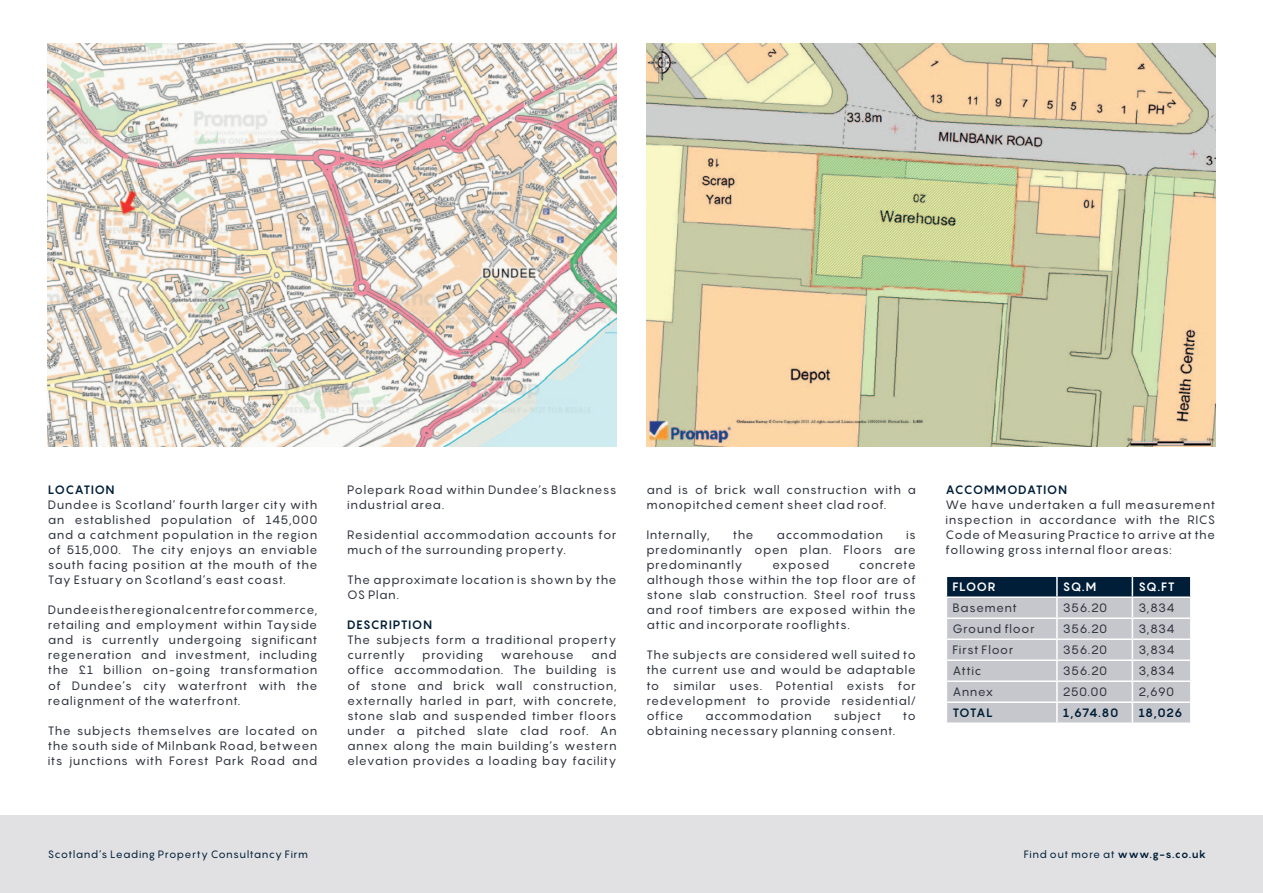
<style>
.page{position:relative;width:1263px;height:893px;background:#fff}
.page>*{position:absolute;margin:0;border:0;box-sizing:border-box;transform-origin:0 0}
.t1{font:12px/15px "Pangram";letter-spacing:.035em;color:#30343e;text-align:justify}
.t2{font:700 12px "Pangram";letter-spacing:.03em;color:#001e37}
.t3{font:700 12px "Pangram";letter-spacing:.03em;color:#fff}
.t4{font:700 12px "Pangram";letter-spacing:.05em;color:#001e37}
.t5{font:10.5px "Pangram";letter-spacing:.045em;color:#001e37}
.s1{font-weight:700}
</style>
<div class="page">
<div style="left:0;top:815px;width:1263px;height:78px;background:#e1e1e3"></div>
<svg style="left:946px;top:576px;width:245px;height:146px;background:#b1b5bc"></svg>
<img style="left:48px;top:43px;width:568px;height:403px">
<img style="left:646px;top:43px;width:569px;height:403px">
<p class="t2" style="left:48px;top:482px;width:68px">LOCATION</p>
<p class="t1" style="left:48px;top:497px;width:271px">Dundee is Scotland’ fourth larger city with an established population of 145,000 and a catchment population in the region of 515,000. The city enjoys an enviable south facing position at the mouth of the Tay Estuary on Scotland’s east coast.</p>
<p class="t1" style="left:48px;top:602px;width:271px">Dundee is the regional centre for commerce, retailing and employment within Tayside and is currently undergoing significant regeneration and investment, including the £1 billion on-going transformation of Dundee’s city waterfront with the realignment of the waterfront.</p>
<p class="t1" style="left:48px;top:722px;width:271px">The subjects themselves are located on the south side of Milnbank Road, between its junctions with Forest Park Road and</p>
<p class="t1" style="left:347px;top:482px;width:271px">Polepark Road within Dundee’s Blackness industrial area.</p>
<p class="t1" style="left:347px;top:527px;width:271px">Residential accommodation accounts for much of the surrounding property.</p>
<p class="t1" style="left:347px;top:572px;width:271px">The approximate location is shown by the<br>OS Plan.</p>
<p class="t4" style="left:347px;top:617px;width:86px">DESCRIPTION</p>
<p class="t1" style="left:347px;top:632px;width:271px">The subjects form a traditional property currently</p>
<p class="t1" style="left:347px;top:647px;width:271px;text-indent:244px">and office accommodation. The building is of stone and brick wall construction, externally harled in part, with concrete, stone slab and suspended timber floors under a pitched slate clad roof. An annex along the main building’s western elevation provides a loading bay facility</p>
<p class="t1" style="left:422px;top:647px;width:63px">providing</p>
<p class="t1" style="left:500px;top:647px;width:75px">warehouse</p>
<p class="t1" style="left:646px;top:482px;width:271px">and is of brick wall construction with a monopitched cement sheet clad roof.</p>
<p class="t1" style="left:646px;top:527px;width:65px">Internally,</p>
<p class="t1" style="left:733px;top:527px;width:22px">the</p>
<p class="t1" style="left:776px;top:527px;width:108px">accommodation</p>
<p class="t1" style="left:646px;top:527px;width:271px;text-indent:260px">is predominantly open plan. Floors are predominantly</p>
<p class="t1" style="left:772px;top:557px;width:59px">exposed</p>
<p class="t1" style="left:646px;top:557px;width:271px;text-indent:212px">concrete although those within the top floor are of stone slab construction. Steel roof truss and roof timbers are exposed within the attic and incorporate rooflights.</p>
<p class="t1" style="left:646px;top:647px;width:271px">The subjects are considered well suited to the current use and would be adaptable to similar uses. Potential exists for redevelopment to provide residential/ office</p>
<p class="t1" style="left:705px;top:707px;width:108px">accommodation</p>
<p class="t1" style="left:833px;top:707px;width:49px">subject</p>
<p class="t1" style="left:903px;top:707px;width:14px">to</p>
<p class="t1" style="left:646px;top:722px;width:250px">obtaining necessary planning consent.</p>
<p class="t2" style="left:946px;top:482px;width:123px">ACCOMMODATION</p>
<p class="t1" style="left:946px;top:497px;width:271px">We have undertaken a full measurement inspection in accordance with the RICS Code of Measuring Practice to arrive at the following gross internal floor areas:</p>
<p class="t3" style="left:952px;top:579px;width:17px">Floor</p>
<p class="t3" style="left:1063px;top:579px;width:35px">SQ.M</p>
<p class="t3" style="left:1138px;top:579px;width:38px">SQ.FT</p>
<p class="t1" style="left:952px;top:600px;width:66px">Basement</p>
<p class="t1" style="left:1063px;top:600px;width:46px">356.20</p>
<p class="t1" style="left:1138px;top:600px;width:38px">3,834</p>
<p class="t1" style="left:952px;top:621px;width:84px">Ground floor</p>
<p class="t1" style="left:1063px;top:621px;width:46px">356.20</p>
<p class="t1" style="left:1138px;top:621px;width:38px">3,834</p>
<p class="t1" style="left:952px;top:642px;width:63px">First Floor</p>
<p class="t1" style="left:1063px;top:642px;width:46px">356.20</p>
<p class="t1" style="left:1138px;top:642px;width:38px">3,834</p>
<p class="t1" style="left:952px;top:663px;width:31px">Attic</p>
<p class="t1" style="left:1063px;top:663px;width:46px">356.20</p>
<p class="t1" style="left:1138px;top:663px;width:38px">3,834</p>
<p class="t1" style="left:952px;top:684px;width:43px">Annex</p>
<p class="t1" style="left:1063px;top:684px;width:46px">250.00</p>
<p class="t1" style="left:1138px;top:684px;width:37px">2,690</p>
<p class="t2" style="left:952px;top:705px;width:42px">TOTAL</p>
<p class="t2" style="left:1063px;top:705px;width:57px">1,674.80</p>
<p class="t2" style="left:1138px;top:705px;width:46px">18,026</p>
<p class="t5" style="left:48px;top:848px;width:262px">Scotland’s Leading Property Consultancy Firm</p>
<p class="t5" style="left:1024px;top:848px;width:184px">Find out more at <span class="s1">www.g-s.co.uk</span></p>
</div>
